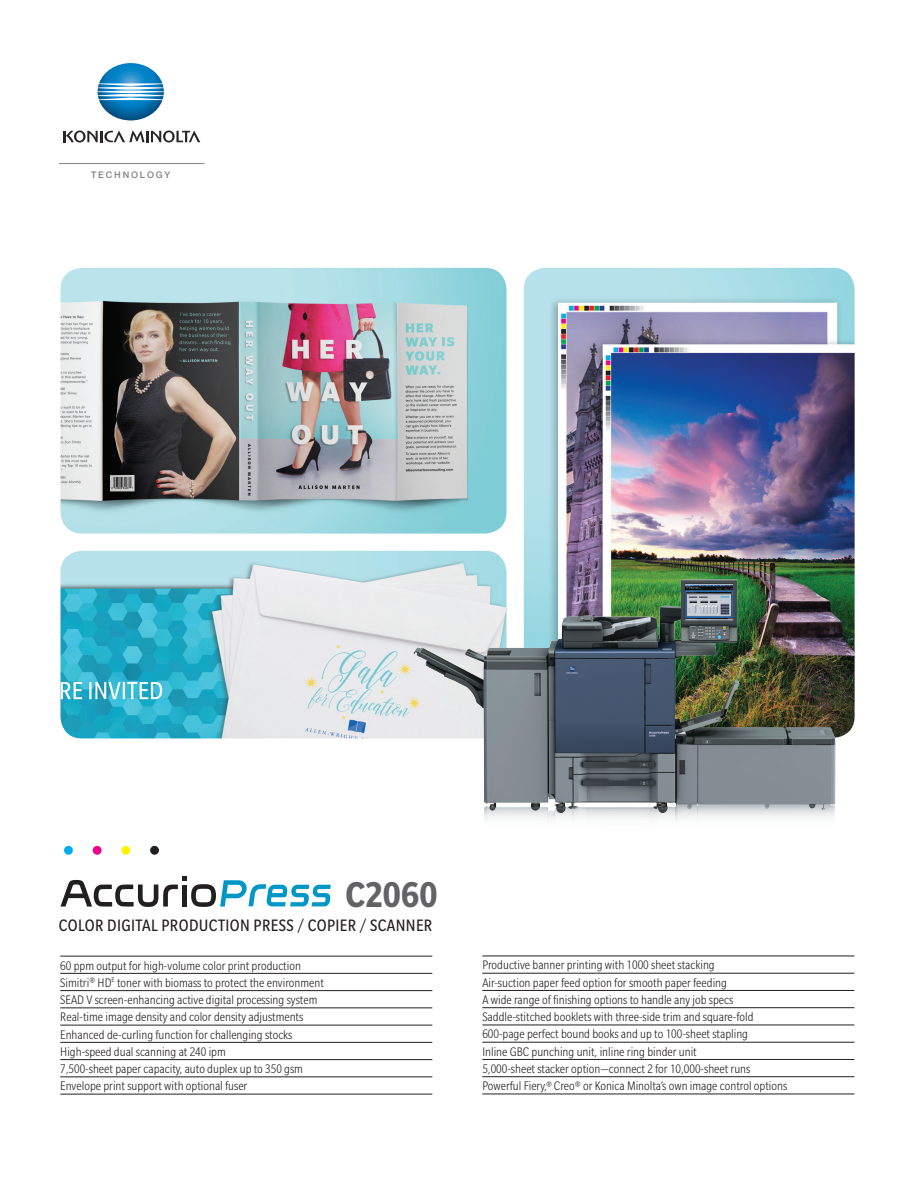
<style>
.page{position:relative;width:918px;height:1188px;background:#fff}
.page>*{position:absolute;margin:0;border:0;box-sizing:border-box;transform-origin:0 0}
.t1{font:700 condensed 39px "Slate Std";letter-spacing:.005em;color:#636366}
.t2{font:condensed 18px "Slate Std";letter-spacing:.02em;color:#231f20}
.t3{font:300 condensed 13.5px/17.2px "Slate Std";color:#231f20}
.t4{font:500 9.15px "Helvetica Neue LT Std";letter-spacing:.2em;color:#808285}
.s1{font-size:10.5px}
</style>
<div class="page">
<hr style="left:60px;top:956px;width:372px;height:1px;background:#231f20">
<hr style="left:60px;top:973px;width:372px;height:1px;background:#231f20">
<hr style="left:60px;top:990px;width:372px;height:1px;background:#231f20">
<hr style="left:60px;top:1008px;width:372px;height:1px;background:#231f20">
<hr style="left:60px;top:1025px;width:372px;height:1px;background:#231f20">
<hr style="left:60px;top:1042px;width:372px;height:1px;background:#231f20">
<hr style="left:60px;top:1059px;width:372px;height:1px;background:#231f20">
<hr style="left:60px;top:1077px;width:372px;height:1px;background:#231f20">
<hr style="left:60px;top:1094px;width:372px;height:1px;background:#231f20">
<hr style="left:482px;top:1059px;width:372px;height:1px;background:#231f20">
<hr style="left:482px;top:1076px;width:372px;height:1px;background:#231f20">
<hr style="left:482px;top:1094px;width:372px;height:1px;background:#231f20">
<svg style="left:64px;top:846px;width:9px;height:9px"></svg>
<svg style="left:93px;top:846px;width:9px;height:9px"></svg>
<svg style="left:121px;top:846px;width:9px;height:9px"></svg>
<svg style="left:150px;top:846px;width:9px;height:9px"></svg>
<img style="left:524px;top:268px;width:331px;height:282px">
<img style="left:60px;top:268px;width:447px;height:266px">
<img style="left:60px;top:551px;width:336px;height:187px">
<img style="left:98px;top:63px;width:66px;height:57px">
<svg style="left:63px;top:130px;width:137px;height:13px"></svg>
<hr style="left:59px;top:163px;width:146px;height:1px;background:#808285">
<svg style="left:60px;top:876px;width:271px;height:31px"></svg>
<img style="left:396px;top:550px;width:459px;height:254px">
<img style="left:396px;top:804px;width:459px;height:239px">
<p class="t4" style="left:91px;top:169px;width:81px">TECHNOLOGY</p>
<h1 class="t1" style="left:345px;top:874px;width:94px">C2060</h1>
<h2 class="t2" style="left:59px;top:916px;width:375px">COLOR DIGITAL PRODUCTION PRESS / COPIER / SCANNER</h2>
<p class="t3" style="left:60px;top:957px;width:265px">60 ppm output for high-volume color print production Simitri<span class="s1">®</span> HD<sup>E</sup> toner with biomass to protect the environment SEAD V screen-enhancing active digital processing system Real-time image density and color density adjustments Enhanced de-curling function for challenging stocks High-speed dual scanning at 240 ipm<br>7,500-sheet paper capacity, auto duplex up to 350 gsm Envelope print support with optional fuser</p>
<p class="t3" style="left:482px;top:957px;width:306px">Productive banner printing with 1000 sheet stacking<br>Air-suction paper feed option for smooth paper feeding<br>A wide range of finishing options to handle any job specs Saddle-stitched booklets with three-side trim and square-fold 600-page perfect bound books and up to 100-sheet stapling<br>Inline GBC punching unit, inline ring binder unit<br>5,000-sheet stacker option—connect 2 for 10,000-sheet runs Powerful Fiery,<span class="s1">®</span> Creo<span class="s1">®</span> or Konica Minolta’s own image control options</p>
</div>
